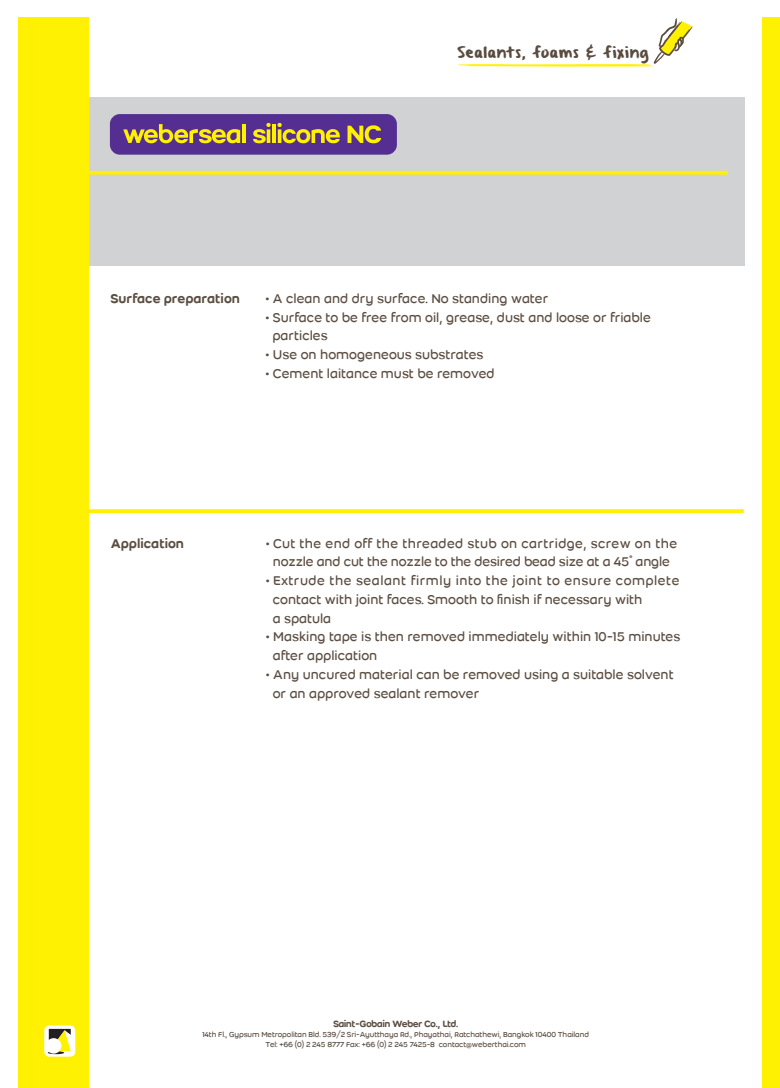
<style>
.page{position:relative;width:780px;height:1088px;background:#fff}
.page>*{position:absolute;margin:0;border:0;box-sizing:border-box;transform-origin:0 0}
.t1{font:25.5px "Weber Brush Thai";letter-spacing:.02em;color:#594b3f}
.t2{font:17.5px "Weber Thai";color:#5b4d41}
.t3{font:17.5px "Weber Thai";letter-spacing:.03em;color:#5b4d41}
.t4{font:17.5px "Weber Thai";letter-spacing:.02em;color:#5b4d41}
.t5{font:500 17.5px "Weber Thai";color:#5b4d41}
.t6{font:12.5px "Weber Name Thai";color:#5b4d41}
.t7{font:10px/10px "Weber Thai";letter-spacing:-.01em;color:#5b4d41;text-align:center}
</style>
<div class="page">
<div style="left:762px;top:18px;width:18px;height:1070px;background:#fff101"></div>
<div style="left:18px;top:18px;width:71px;height:1070px;background:#fff101"></div>
<svg style="left:44px;top:1025px;width:31px;height:31px"></svg>
<svg style="left:49px;top:1029px;width:22px;height:22px"></svg>
<hr style="left:48px;top:1051px;width:16px;height:3px;background:#231f20;border-radius:50%">
<div style="left:46px;top:1038px;width:15px;height:15px;background:#fff;border-radius:50%"></div>
<svg style="left:458px;top:18px;width:235px;height:49px"></svg>
<div style="left:89px;top:97px;width:655px;height:169px;background:#d1d2d4"></div>
<svg style="left:89px;top:509px;width:654px;height:4px;fill:#fff101"></svg>
<svg style="left:89px;top:171px;width:638px;height:4px;fill:#fff101"></svg>
<div style="left:110px;top:114px;width:287px;height:41px;background:#542e91;border-radius:10px"></div>
<svg style="left:123px;top:124px;width:117px;height:19px"></svg>
<hr style="left:242px;top:124px;width:4px;height:19px;background:#fff101">
<svg style="left:253px;top:123px;width:17px;height:20px"></svg>
<hr style="left:272px;top:124px;width:4px;height:19px;background:#fff101">
<svg style="left:277px;top:123px;width:63px;height:20px"></svg>
<svg style="left:347px;top:125px;width:34px;height:18px"></svg>
<h1 class="t1" style="left:457px;top:38px;width:193px">Sealants, foams &amp; fixing</h1>
<p class="t5" style="left:110px;top:289px;width:131px">Surface preparation</p>
<p class="t2" style="left:265px;top:289px;width:284px">• A clean and dry surface. No standing water</p>
<p class="t2" style="left:265px;top:308px;width:387px">• Surface to be free from oil, grease, dust and loose or friable</p>
<p class="t2" style="left:272px;top:327px;width:57px">particles</p>
<p class="t2" style="left:265px;top:345px;width:219px">• Use on homogeneous substrates</p>
<p class="t2" style="left:265px;top:364px;width:231px">• Cement laitance must be removed</p>
<p class="t5" style="left:111px;top:534px;width:75px">Application</p>
<p class="t4" style="left:266px;top:534px;width:413px">• Cut the end off the threaded stub on cartridge, screw on the</p>
<p class="t2" style="left:273px;top:553px;width:398px">nozzle and cut the nozzle to the desired bead size at a 45 ํangle</p>
<p class="t3" style="left:266px;top:572px;width:415px">• Extrude the sealant firmly into the joint to ensure complete</p>
<p class="t2" style="left:273px;top:590px;width:371px">contact with joint faces. Smooth to finish if necessary with</p>
<p class="t2" style="left:273px;top:609px;width:60px">a spatula</p>
<p class="t2" style="left:266px;top:628px;width:416px">• Masking tape is then removed immediately within 10-15 minutes</p>
<p class="t2" style="left:273px;top:647px;width:106px">after application</p>
<p class="t2" style="left:266px;top:665px;width:409px">• Any uncured material can be removed using a suitable solvent</p>
<p class="t2" style="left:273px;top:684px;width:208px">or an approved sealant remover</p>
<p class="t6" style="left:333px;top:1017px;width:126px">Saint-Gobain Weber Co., Ltd.</p>
<p class="t7" style="left:202px;top:1029px;width:388px">14th Fl., Gypsum Metropolitan Bld. 539/2 Sri-Ayutthaya Rd., Phayathai, Ratchathewi, Bangkok 10400 Thailand<br>Tel: +66 (0) 2 245 8777 Fax: +66 (0) 2 245 7425-8 contact@weberthai.com</p>
</div>
